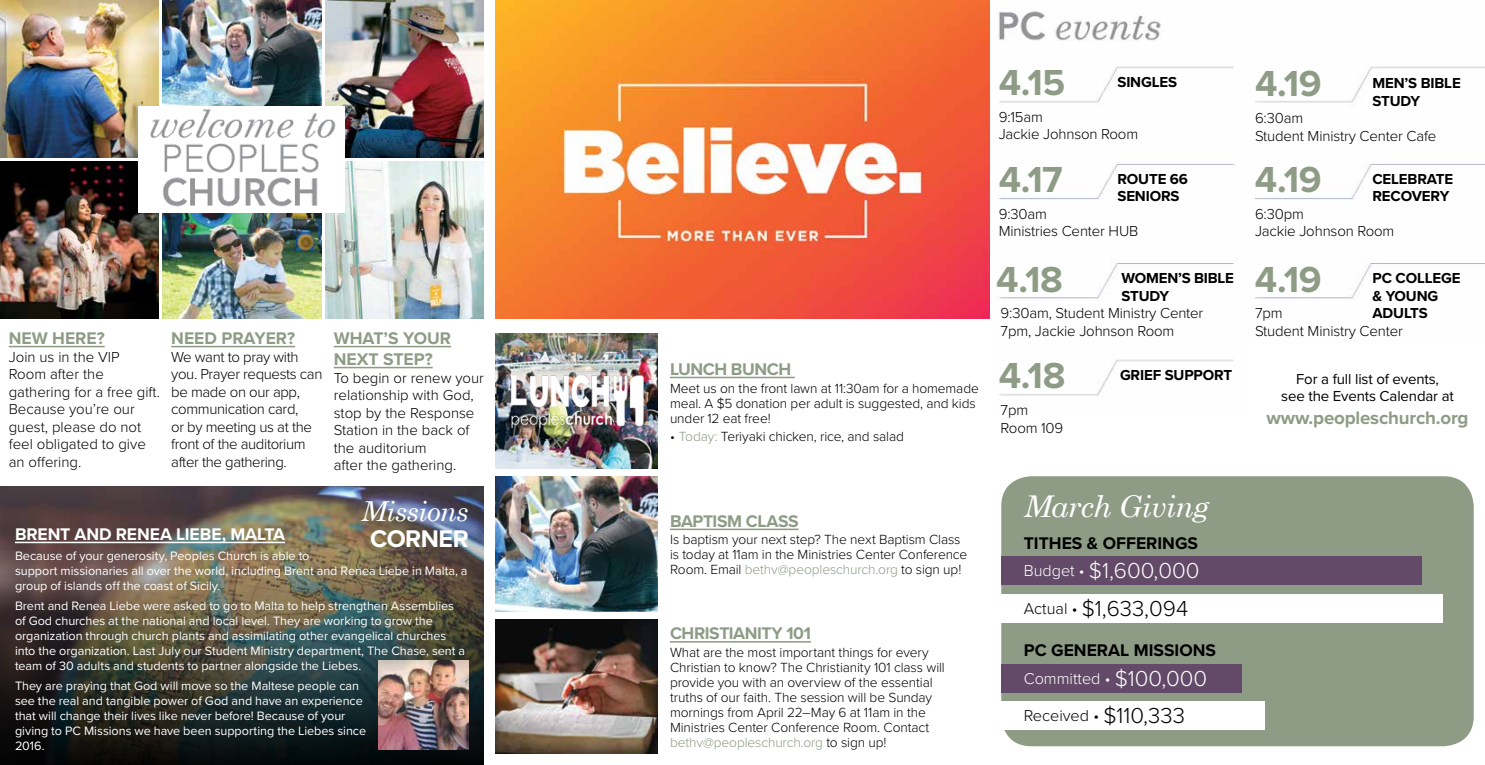
<style>
.page{position:relative;width:1485px;height:765px;background:#fff}
.page>*{position:absolute;margin:0;border:0;box-sizing:border-box;transform-origin:0 0}
.t1{font:700 37.5px "Proxima Nova";letter-spacing:-.01em;color:#8e9c86}
.t2{font:italic 30px "Century Schoolbook";letter-spacing:-.02em;color:#fff}
.t3{font:italic 27.5px "Century Schoolbook";letter-spacing:-.02em;color:#fff}
.t4{font:700 25px "Proxima Nova";letter-spacing:-.02em;color:#fff}
.t5{font:300 22.5px/37.5px "Proxima Nova";color:#fff}
.t6{font:700 18.75px "Proxima Nova";letter-spacing:-.01em;color:#8e9c86}
.t7{font:700 17.5px "Proxima Nova";letter-spacing:-.02em;color:#8e9c86}
.t8{font:700 17.5px "Proxima Nova";color:#000}
.t9{font:700 17.5px/21px "Proxima Nova";color:#8e9c86}
.t10{font:700 17.5px "Proxima Nova";letter-spacing:-.005em;color:#fff}
.t11{font:300 16.25px "Proxima Nova";color:#fff}
.t12{font:300 16.25px "Proxima Nova";color:#000}
.t13{font:300 15px/17.5px "Proxima Nova";letter-spacing:-.01em;color:#000}
.t14{font:700 15px/17.5px "Proxima Nova";letter-spacing:-.01em;color:#000}
.t15{font:15px/17.5px "Proxima Nova";letter-spacing:-.01em;color:#000;text-align:center}
.t16{font:300 13.75px/15px "Proxima Nova";letter-spacing:-.01em;color:#000}
.t17{font:12.62px/15px "Proxima Nova";letter-spacing:-.005em;color:#fff}
.s1{color:#8e9c86}
.s2{font-size:16.25px}
.s3{font-size:16.25px;color:#000}
.s4{color:#000}
.s5{font-size:22.5px}
</style>
<div class="page">
<img style="left:0;top:486px;width:484px;height:6px">
<img style="left:495px;top:619px;width:163px;height:135px">
<hr style="left:670px;top:641px;width:141px;height:2px;background:#8e9c86">
<img style="left:998px;top:11px;width:487px;height:385px">
<img style="left:495px;top:0;width:495px;height:318px">
<img style="left:495px;top:476px;width:163px;height:135px">
<img style="left:495px;top:334px;width:163px;height:135px">
<hr style="left:670px;top:529px;width:129px;height:1px;background:#8e9c86">
<hr style="left:670px;top:377px;width:125px;height:1px;background:#8e9c86">
<img style="left:0;top:492px;width:484px;height:273px">
<img style="left:0;top:0;width:159px;height:158px">
<img style="left:0;top:161px;width:159px;height:158px">
<img style="left:162px;top:0;width:159px;height:106px">
<img style="left:162px;top:213px;width:159px;height:106px">
<img style="left:325px;top:0;width:159px;height:158px">
<img style="left:325px;top:161px;width:159px;height:158px">
<div style="left:139px;top:106px;width:206px;height:106px;background:#fff"></div>
<img style="left:150px;top:109px;width:186px;height:98px">
<img style="left:503px;top:371px;width:145px;height:59px">
<div style="left:1247px;top:344px;width:238px;height:75px;background:#fff"></div>
<hr style="left:9px;top:346px;width:96px;height:1px;background:#8e9c86">
<hr style="left:171px;top:346px;width:124px;height:1px;background:#8e9c86">
<hr style="left:334px;top:346px;width:117px;height:1px;background:#8e9c86">
<hr style="left:334px;top:367px;width:99px;height:1px;background:#8e9c86">
<hr style="left:15px;top:542px;width:270px;height:1px;background:#fff">
<div style="left:1001px;top:476px;width:473px;height:270px;background:#8e9c86;border-radius:30px"></div>
<div style="left:1001px;top:556px;width:421px;height:29px;background:#634a68"></div>
<div style="left:1001px;top:664px;width:241px;height:28px;background:#634a68"></div>
<div style="left:1001px;top:594px;width:442px;height:28px;background:#fff"></div>
<div style="left:1001px;top:701px;width:264px;height:29px;background:#fff"></div>
<img style="left:379px;top:660px;width:90px;height:90px">
<h3 class="t7" style="left:9px;top:325px;width:97px">NEW HERE?</h3>
<p class="t13" style="left:9px;top:347px;width:153px">Join us in the VIP<br>Room after the gathering for a free gift.<br>Because you’re our guest, please do not feel obligated to give an offering.</p>
<h3 class="t9" style="left:171px;top:327px;width:125px">NEED PRAYER?</h3>
<p class="t13" style="left:171px;top:347px;width:153px">We want to pray with you. Prayer requests can be made on our app, communication card,<br>or by meeting us at the front of the auditorium after the gathering.</p>
<h3 class="t9" style="left:334px;top:327px;width:119px">WHAT’S YOUR<br>NEXT STEP?</h3>
<p class="t13" style="left:334px;top:368px;width:152px">To begin or renew your relationship with God, stop by the Response<br>Station in the back of the auditorium<br>after the gathering.</p>
<h3 class="t3" style="left:361px;top:494px;width:109px">Missions</h3>
<h3 class="t4" style="left:370px;top:520px;width:100px">CORNER</h3>
<h3 class="t10" style="left:15px;top:521px;width:272px">BRENT AND RENEA LIEBE, MALTA</h3>
<p class="t17" style="left:15px;top:548px;width:454px">Because of your generosity, Peoples Church is able to<br>support missionaries all over the world, including Brent and Renea Liebe in Malta, a group of islands off the coast of Sicily.</p>
<p class="t17" style="left:15px;top:598px;width:452px">Brent and Renea Liebe were asked to go to Malta to help strengthen Assemblies of God churches at the national and local level. They are working to grow the organization through church plants and assimilating other evangelical churches into the organization. Last July our Student Ministry department, The Chase, sent a team of 30 adults and students to partner alongside the Liebes.</p>
<p class="t17" style="left:15px;top:678px;width:353px">They are praying that God will move so the Maltese people can see the real and tangible power of God and have an experience that will change their lives like never before! Because of your giving to PC Missions we have been supporting the Liebes since 2016.</p>
<h3 class="t7" style="left:670px;top:356px;width:123px">LUNCH BUNCH</h3>
<p class="t16" style="left:670px;top:380px;width:310px">Meet us on the front lawn at 11:30am for a homemade meal. A $5 donation per adult is suggested, and kids under 12 eat free!</p>
<p class="t16" style="left:670px;top:428px;width:235px">• <span class="s1">Today:</span> Teriyaki chicken, rice, and salad</p>
<h1 class="t1" style="left:999px;top:55px;width:68px">4.15</h1>
<p class="t14" style="left:1118px;top:73px;width:61px">SINGLES</p>
<p class="t13" style="left:999px;top:107px;width:141px">9:15am<br>Jackie Johnson Room</p>
<h1 class="t1" style="left:999px;top:152px;width:65px">4.17</h1>
<p class="t14" style="left:1118px;top:170px;width:72px">ROUTE 66<br>SENIORS</p>
<p class="t13" style="left:999px;top:204px;width:141px">9:30am<br>Ministries Center HUB</p>
<h1 class="t1" style="left:996px;top:251px;width:68px">4.18</h1>
<p class="t14" style="left:1122px;top:269px;width:114px">WOMEN’S BIBLE<br>STUDY</p>
<p class="t13" style="left:1001px;top:304px;width:204px">9:30am, Student Ministry Center<br>7pm, Jackie Johnson Room</p>
<h1 class="t1" style="left:999px;top:348px;width:68px">4.18</h1>
<p class="t14" style="left:1120px;top:366px;width:114px">GRIEF SUPPORT</p>
<p class="t13" style="left:1001px;top:400px;width:64px">7pm<br>Room 109</p>
<h3 class="t7" style="left:670px;top:508px;width:130px">BAPTISM CLASS</h3>
<p class="t16" style="left:670px;top:532px;width:299px">Is baptism your next step? The next Baptism Class is today at 11am in the Ministries Center Conference<br>Room. Email <span class="s1">bethv@peopleschurch.org</span> to sign up!</p>
<h3 class="t7" style="left:670px;top:621px;width:142px">CHRISTIANITY 101</h3>
<p class="t16" style="left:670px;top:644px;width:276px">What are the most important things for every Christian to know? The Christianity 101 class will provide you with an overview of the essential truths of our faith. The session will be Sunday mornings from April 22–May 6 at 11am in the Ministries Center Conference Room. Contact <span class="s1">bethv@peopleschurch.org</span> to sign up!</p>
<h2 class="t2" style="left:1024px;top:488px;width:187px">March Giving</h2>
<h3 class="t8" style="left:1024px;top:530px;width:176px">TITHES &amp; OFFERINGS</h3>
<h3 class="t5" style="left:1024px;top:551px;width:177px"><span class="s2">Budget •</span> $1,600,000<br><span class="s3">Actual •</span> <span class="s4">$1,633,094</span></h3>
<h3 class="t8" style="left:1024px;top:637px;width:194px">PC GENERAL MISSIONS</h3>
<p class="t11" style="left:1024px;top:666px;width:185px">Committed • <span class="s5">$100,000</span></p>
<p class="t12" style="left:1024px;top:704px;width:163px">Received • <span class="s5">$110,333</span></p>
<h1 class="t1" style="left:1255px;top:56px;width:68px">4.19</h1>
<p class="t14" style="left:1372px;top:74px;width:90px">MEN’S BIBLE<br>STUDY</p>
<p class="t13" style="left:1255px;top:108px;width:183px">6:30am<br>Student Ministry Center Cafe</p>
<h1 class="t1" style="left:1255px;top:152px;width:68px">4.19</h1>
<p class="t14" style="left:1372px;top:170px;width:82px">CELEBRATE<br>RECOVERY</p>
<p class="t13" style="left:1255px;top:204px;width:141px">6:30pm<br>Jackie Johnson Room</p>
<h1 class="t1" style="left:1255px;top:251px;width:68px">4.19</h1>
<p class="t14" style="left:1372px;top:269px;width:89px">PC COLLEGE &amp; YOUNG<br>ADULTS</p>
<p class="t13" style="left:1255px;top:304px;width:149px">7pm<br>Student Ministry Center</p>
<p class="t15" style="left:1281px;top:369px;width:174px">For a full list of events,<br>see the Events Calendar at</p>
<h3 class="t6" style="left:1267px;top:404px;width:204px">www.peopleschurch.org</h3>
</div>
